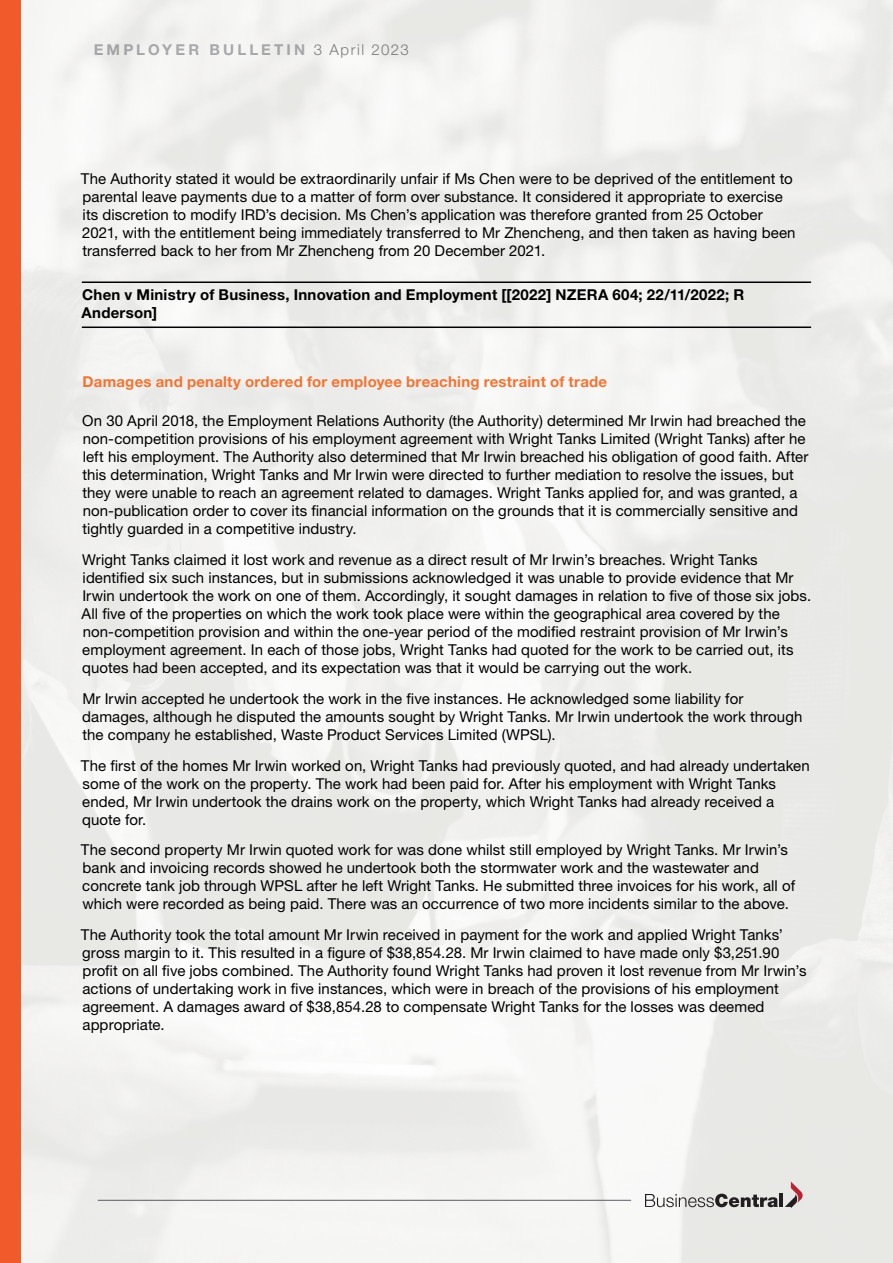
<style>
.page{position:relative;width:893px;height:1263px;background:#fff}
.page>*{position:absolute;margin:0;border:0;box-sizing:border-box;transform-origin:0 0}
.t1{font:15px/18px "Helvetica Neue LT Pro";letter-spacing:.005em;color:#000}
.t2{font:700 15px/18px "Helvetica Neue LT Pro";letter-spacing:.015em;color:#000}
.t3{font:700 15px "Helvetica Neue LT Pro";letter-spacing:.015em;color:#f07534}
.t4{font:700 15px "Helvetica Neue LT Pro";letter-spacing:.21em;color:#5c5b63}
.s1{font-weight:300;color:#000}
</style>
<div class="page">
<img style="left:21px;top:0;width:872px;height:1263px">
<hr style="left:98px;top:1200px;width:533px;height:1px;background:#5c5b63">
<svg style="left:645px;top:1194px;width:133px;height:13px;background:#a19f9e"></svg>
<hr style="left:779px;top:1194px;width:4px;height:13px;background:#231f20">
<svg style="left:785px;top:1181px;width:18px;height:27px"></svg>
<div style="left:0;top:0;width:21px;height:1263px;background:#f15a2a"></div>
<hr style="left:82px;top:281px;width:729px;height:2px;background:#000">
<hr style="left:82px;top:326px;width:729px;height:2px;background:#000">
<p class="t4" style="left:94px;top:41px;width:317px">EMPLOYER BULLETIN <span class="s1">3 April 2023</span></p>
<p class="t1" style="left:81px;top:170px;width:716px">The Authority stated it would be extraordinarily unfair if Ms Chen were to be deprived of the entitlement to parental leave payments due to a matter of form over substance. It considered it appropriate to exercise its discretion to modify IRD’s decision. Ms Chen’s application was therefore granted from 25 October 2021, with the entitlement being immediately transferred to Mr Zhencheng, and then taken as having been transferred back to her from Mr Zhencheng from 20 December 2021.</p>
<p class="t2" style="left:82px;top:285px;width:664px">Chen v Ministry of Business, Innovation and Employment [[2022] NZERA 604; 22/11/2022; R<br>Anderson]</p>
<p class="t3" style="left:83px;top:372px;width:526px">Damages and penalty ordered for employee breaching restraint of trade</p>
<p class="t1" style="left:82px;top:412px;width:728px">On 30 April 2018, the Employment Relations Authority (the Authority) determined Mr Irwin had breached the non-competition provisions of his employment agreement with Wright Tanks Limited (Wright Tanks) after he left his employment. The Authority also determined that Mr Irwin breached his obligation of good faith. After this determination, Wright Tanks and Mr Irwin were directed to further mediation to resolve the issues, but they were unable to reach an agreement related to damages. Wright Tanks applied for, and was granted, a non-publication order to cover its financial information on the grounds that it is commercially sensitive and tightly guarded in a competitive industry.</p>
<p class="t1" style="left:82px;top:550px;width:731px">Wright Tanks claimed it lost work and revenue as a direct result of Mr Irwin’s breaches. Wright Tanks identified six such instances, but in submissions acknowledged it was unable to provide evidence that Mr Irwin undertook the work on one of them. Accordingly, it sought damages in relation to five of those six jobs.<br>All five of the properties on which the work took place were within the geographical area covered by the non-competition provision and within the one-year period of the modified restraint provision of Mr Irwin’s employment agreement. In each of those jobs, Wright Tanks had quoted for the work to be carried out, its quotes had been accepted, and its expectation was that it would be carrying out the work.</p>
<p class="t1" style="left:82px;top:689px;width:721px">Mr Irwin accepted he undertook the work in the five instances. He acknowledged some liability for damages, although he disputed the amounts sought by Wright Tanks. Mr Irwin undertook the work through the company he established, Waste Product Services Limited (WPSL).</p>
<p class="t1" style="left:81px;top:756px;width:730px">The first of the homes Mr Irwin worked on, Wright Tanks had previously quoted, and had already undertaken some of the work on the property. The work had been paid for. After his employment with Wright Tanks ended, Mr Irwin undertook the drains work on the property, which Wright Tanks had already received a quote for.</p>
<p class="t1" style="left:81px;top:841px;width:716px">The second property Mr Irwin quoted work for was done whilst still employed by Wright Tanks. Mr Irwin’s bank and invoicing records showed he undertook both the stormwater work and the wastewater and concrete tank job through WPSL after he left Wright Tanks. He submitted three invoices for his work, all of which were recorded as being paid. There was an occurrence of two more incidents similar to the above.</p>
<p class="t1" style="left:81px;top:925px;width:727px">The Authority took the total amount Mr Irwin received in payment for the work and applied Wright Tanks’ gross margin to it. This resulted in a figure of $38,854.28. Mr Irwin claimed to have made only $3,251.90 profit on all five jobs combined. The Authority found Wright Tanks had proven it lost revenue from Mr Irwin’s actions of undertaking work in five instances, which were in breach of the provisions of his employment agreement. A damages award of $38,854.28 to compensate Wright Tanks for the losses was deemed appropriate.</p>
</div>
